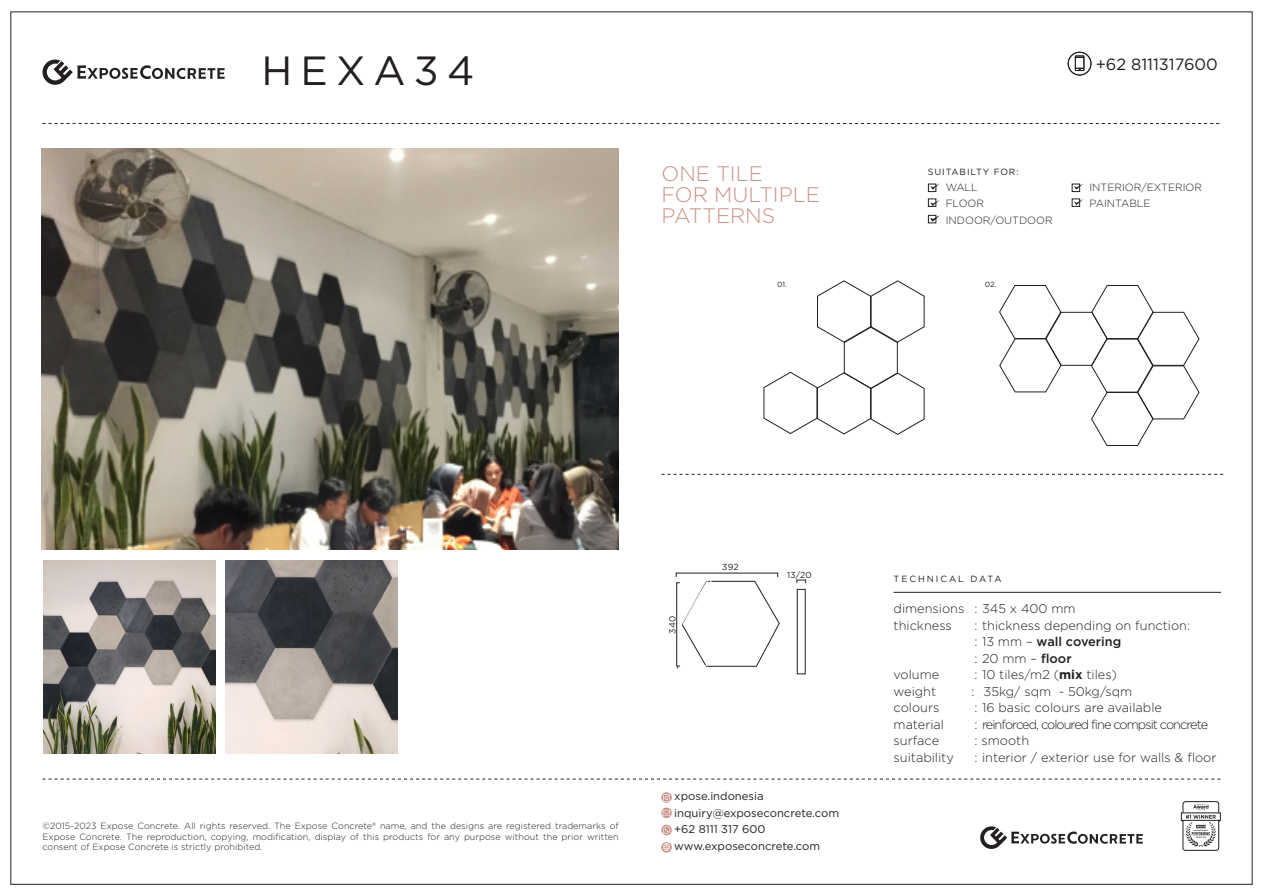
<style>
.page{position:relative;width:1263px;height:893px;background:#fff}
.page>*{position:absolute;margin:0;border:0;box-sizing:border-box;transform-origin:0 0}
.t1{font:40.8px "Gotham";letter-spacing:.2em;color:#231f20}
.t2{font:300 21px/21px "Gotham";color:#c89386}
.t3{font:16.35px "Gotham";color:#231f20}
.t4{font:300 12.75px "Gotham";color:#231f20}
.t5{font:300 12.75px "Gotham";letter-spacing:-.075em;color:#231f20}
.t6{font:500 12.75px "Gotham";color:#231f20}
.t7{font:11.25px/16.5px "Gotham";color:#231f20}
.t8{font:300 10.5px "Gotham";color:#231f20}
.t9{font:300 9px/10.8px "Gotham";letter-spacing:.005em;color:#231f20;text-align:justify}
.t10{font:9px "Gotham";letter-spacing:.115em;color:#231f20}
.t11{font:9px "Gotham";letter-spacing:.22em;color:#231f20}
.t12{font:8.7px "Gotham";letter-spacing:.01em;color:#231f20}
.t13{font:7.5px "Gotham";color:#231f20}
.s1{font-weight:300}
.s2{font-weight:500}
.s3{font-weight:700}
</style>
<div class="page">
<svg style="left:980px;top:826px;width:163px;height:23px"></svg>
<svg style="left:43px;top:60px;width:182px;height:25px"></svg>
<svg style="left:1181px;top:801px;width:39px;height:50px"></svg>
<svg style="left:661px;top:807px;width:11px;height:11px"></svg>
<svg style="left:662px;top:810px;width:8px;height:6px"></svg>
<svg style="left:661px;top:792px;width:11px;height:11px"></svg>
<svg style="left:663px;top:794px;width:7px;height:7px"></svg>
<svg style="left:661px;top:842px;width:11px;height:11px"></svg>
<svg style="left:663px;top:844px;width:7px;height:6px"></svg>
<svg style="left:661px;top:825px;width:11px;height:10px"></svg>
<svg style="left:663px;top:826px;width:7px;height:8px"></svg>
<svg style="left:43px;top:779px;width:1177px;height:1px"></svg>
<svg style="left:43px;top:123px;width:1176px;height:1px"></svg>
<hr style="left:893px;top:592px;width:328px;height:1px;background:#231f20">
<svg style="left:1074px;top:55px;width:11px;height:16px"></svg>
<div style="left:1068px;top:52px;width:23px;height:23px;border:1px solid #231f20;border-radius:50%"></div>
<div style="left:1072px;top:184px;width:8px;height:8px;border:1px solid #231f20"></div>
<div style="left:928px;top:184px;width:8px;height:8px;border:1px solid #231f20"></div>
<div style="left:928px;top:215px;width:8px;height:8px;border:1px solid #231f20"></div>
<div style="left:1072px;top:199px;width:8px;height:8px;border:1px solid #231f20"></div>
<div style="left:928px;top:199px;width:8px;height:8px;border:1px solid #231f20"></div>
<svg style="left:1074px;top:183px;width:9px;height:7px"></svg>
<svg style="left:930px;top:183px;width:10px;height:7px"></svg>
<svg style="left:930px;top:200px;width:10px;height:6px"></svg>
<svg style="left:1074px;top:199px;width:9px;height:6px"></svg>
<svg style="left:930px;top:215px;width:10px;height:7px"></svg>
<img style="left:42px;top:149px;width:577px;height:401px">
<svg style="left:661px;top:474px;width:562px;height:1px"></svg>
<svg style="left:999px;top:285px;width:200px;height:161px"></svg>
<svg style="left:763px;top:280px;width:162px;height:155px"></svg>
<div style="left:676px;top:582px;width:4px;height:84px;border:1px solid #231f20"></div>
<svg style="left:677px;top:580px;width:103px;height:89px"></svg>
<svg style="left:797px;top:580px;width:9px;height:3px"></svg>
<div style="left:797px;top:589px;width:8px;height:85px;border:1px solid #231f20"></div>
<img style="left:43px;top:560px;width:173px;height:193px">
<img style="left:225px;top:560px;width:173px;height:194px">
<p class="t1" style="left:261px;top:45px;width:214px">HEXA34</p>
<h2 class="t2" style="left:661px;top:162px;width:160px">ONE TILE<br>FOR MULTIPLE<br>PATTERNS</h2>
<p class="t10" style="left:928px;top:166px;width:92px">SUITABILTY FOR:</p>
<p class="t8" style="left:946px;top:180px;width:33px">WALL</p>
<p class="t8" style="left:946px;top:197px;width:40px">FLOOR</p>
<p class="t8" style="left:946px;top:213px;width:109px">INDOOR/OUTDOOR</p>
<p class="t13" style="left:777px;top:280px;width:11px">01.</p>
<p class="t13" style="left:985px;top:280px;width:13px">02.</p>
<h3 class="t3" style="left:1096px;top:54px;width:124px">+62 8111317600</h3>
<p class="t8" style="left:1089px;top:180px;width:114px">INTERIOR/EXTERIOR</p>
<p class="t8" style="left:1089px;top:197px;width:63px">PAINTABLE</p>
<p class="t12" style="left:667px;top:634px;width:19px;rotate:-90deg">340</p>
<p class="t12" style="left:722px;top:562px;width:18px">392</p>
<p class="t12" style="left:787px;top:569px;width:26px">13/20</p>
<p class="t9" style="left:43px;top:820px;width:578px">©2015-2023 Expose Concrete. All rights reserved. The Expose Concrete® name, and the designs are registered trademarks of Expose Concrete. The reproduction, copying, modification, display of this products for any purpose without the prior written consent of Expose Concrete is strictly prohibited.</p>
<p class="t7" style="left:674px;top:788px;width:166px">xpose.indonesia inquiry@exposeconcrete.com +62 8111 317 600 www.exposeconcrete.com</p>
<p class="t11" style="left:893px;top:573px;width:109px">TECHNICAL DATA</p>
<p class="t4" style="left:893px;top:601px;width:184px">dimensions : 345 x 400 mm</p>
<p class="t4" style="left:893px;top:617px;width:60px">thickness</p>
<p class="t4" style="left:974px;top:617px;width:217px">: thickness depending on function:</p>
<p class="t6" style="left:974px;top:633px;width:148px"><span class="s1">: 13 mm –</span> wall covering</p>
<p class="t4" style="left:974px;top:650px;width:98px">: 20 mm – <span class="s2">floor</span></p>
<p class="t4" style="left:893px;top:667px;width:47px">volume</p>
<p class="t4" style="left:974px;top:667px;width:144px">: 10 tiles/m2 (<span class="s3">mix</span> tiles)</p>
<p class="t4" style="left:893px;top:683px;width:44px">weight</p>
<p class="t4" style="left:971px;top:683px;width:162px">: 35kg/ sqm - 50kg/sqm</p>
<p class="t4" style="left:893px;top:700px;width:47px">colours</p>
<p class="t4" style="left:974px;top:700px;width:189px">: 16 basic colours are available</p>
<p class="t4" style="left:893px;top:716px;width:52px">material</p>
<p class="t5" style="left:974px;top:716px;width:235px">: reinforced, coloured fine compsit concrete</p>
<p class="t4" style="left:893px;top:733px;width:47px">surface</p>
<p class="t4" style="left:974px;top:733px;width:56px">: smooth</p>
<p class="t4" style="left:893px;top:749px;width:62px">suitability</p>
<p class="t4" style="left:974px;top:749px;width:243px">: interior / exterior use for walls &amp; floor</p>
</div>
